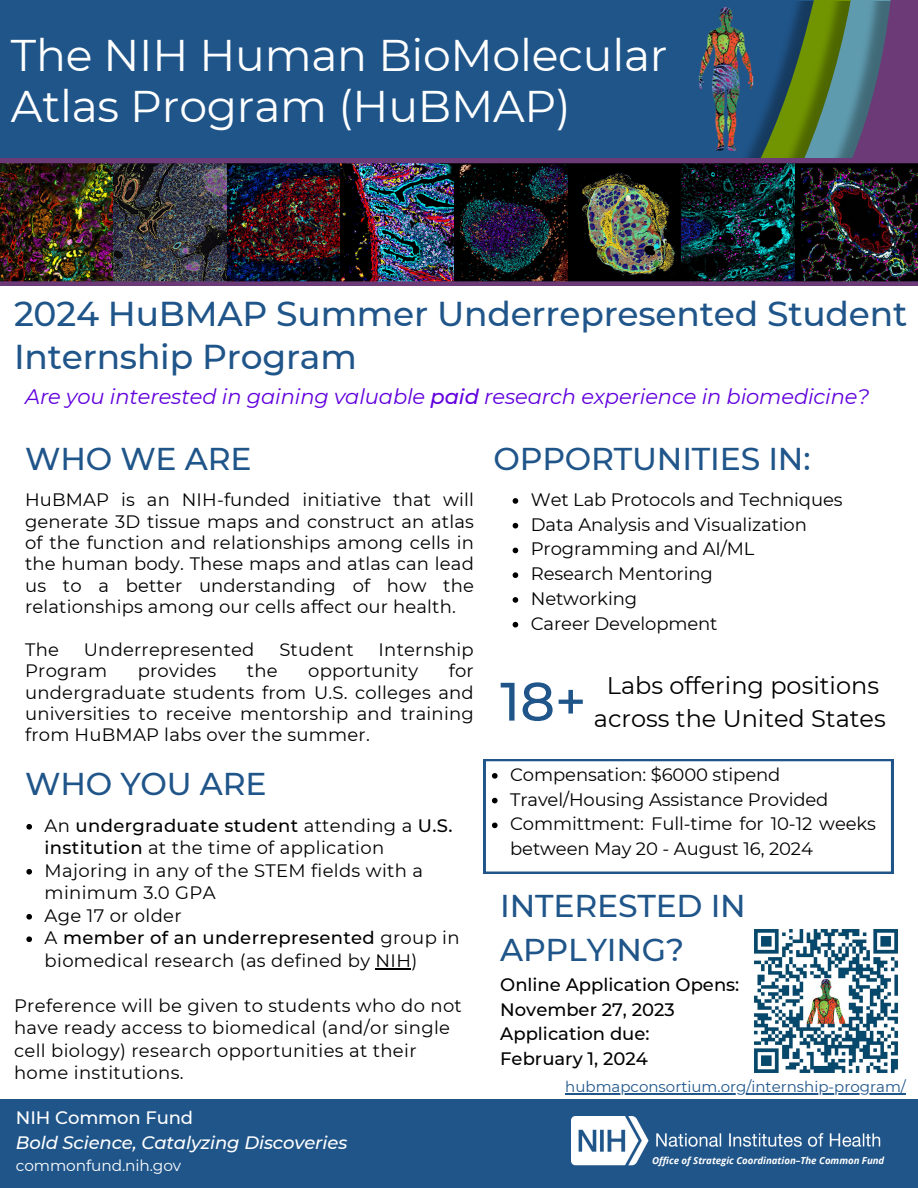
<style>
.page{position:relative;width:918px;height:1188px;background:#fff}
.page>*{position:absolute;margin:0;border:0;box-sizing:border-box;transform-origin:0 0}
.t1{font:500 54px "Montserrat";color:#20558a}
.t2{font:44.25px/50.7px "Montserrat";letter-spacing:-.005em;color:#fff}
.t3{font:500 34.5px/42.8px "Montserrat";letter-spacing:-.005em;color:#20558a}
.t4{font:500 31.5px/43.8px "Montserrat";letter-spacing:-.005em;color:#20558a}
.t5{font:24px/32.7px "Montserrat";color:#000;text-align:center}
.t6{font:italic 21px "Montserrat";letter-spacing:-.005em;color:#6100dd}
.t7{font:18px/21.3px "Montserrat";letter-spacing:.015em;color:#000}
.t8{font:18px/24.8px "Montserrat";letter-spacing:-.005em;color:#000}
.t9{font:500 18px/22.5px "Montserrat";letter-spacing:.02em;color:#000}
.t10{font:500 18px/24.8px "Montserrat";color:#000}
.t11{font:italic 500 18px "Montserrat";letter-spacing:-.005em;color:#fff}
.t12{font:500 18px "Montserrat";letter-spacing:-.005em;color:#fff}
.t13{font:15.3px "Montserrat";letter-spacing:-.005em;color:#fff}
.t14{font:15px "Montserrat";color:#20558a}
.t15{font:italic 700 9.6px "Open Sans";letter-spacing:-.005em;color:#fff}
.s1{font-weight:500}
.s2{font-weight:400}
</style>
<div class="page">
<div style="left:0;top:0;width:844px;height:226px;background:#20558a"></div>
<div style="left:0;top:1099px;width:918px;height:89px;background:#20558a"></div>
<svg style="left:702px;top:115px;width:62px;height:44px"></svg>
<img style="left:764px;top:61px;width:18px;height:98px">
<svg style="left:782px;top:0;width:136px;height:159px;background:#5b6962"></svg>
<img style="left:698px;top:7px;width:56px;height:150px">
<img style="left:754px;top:929px;width:144px;height:144px">
<svg style="left:484px;top:759px;width:409px;height:115px"></svg>
<img style="left:0;top:159px;width:918px;height:127px">
<img style="left:572px;top:1116px;width:309px;height:50px">
<div style="left:652px;top:1149px;width:253px;height:27px;background:#20558a"></div>
<svg style="left:26px;top:824px;width:6px;height:6px"></svg>
<svg style="left:26px;top:869px;width:6px;height:6px"></svg>
<svg style="left:26px;top:914px;width:6px;height:6px"></svg>
<svg style="left:26px;top:936px;width:6px;height:6px"></svg>
<hr style="left:376px;top:968px;width:35px;height:1px;background:#000">
<hr style="left:565px;top:1093px;width:341px;height:1px;background:#20558a">
<svg style="left:513px;top:498px;width:5px;height:6px"></svg>
<svg style="left:513px;top:523px;width:5px;height:5px"></svg>
<svg style="left:513px;top:548px;width:5px;height:5px"></svg>
<svg style="left:513px;top:572px;width:5px;height:6px"></svg>
<svg style="left:513px;top:597px;width:5px;height:6px"></svg>
<svg style="left:513px;top:622px;width:5px;height:5px"></svg>
<svg style="left:492px;top:773px;width:6px;height:6px"></svg>
<svg style="left:492px;top:798px;width:6px;height:5px"></svg>
<svg style="left:492px;top:823px;width:6px;height:5px"></svg>
<p class="t2" style="left:11px;top:30px;width:658px">The NIH Human BioMolecular<br>Atlas Program (HuBMAP)</p>
<p class="t3" style="left:14px;top:292px;width:895px">2024 HuBMAP Summer Underrepresented Student<br>Internship Program</p>
<p class="t6" style="left:25px;top:384px;width:846px">Are you interested in gaining valuable <span class="s1">paid</span> research experience in biomedicine?</p>
<p class="t4" style="left:25px;top:436px;width:228px">WHO WE ARE</p>
<p class="t7" style="left:25px;top:489px;width:450px;text-align:justify">HuBMAP is an NIH-funded initiative that will generate 3D tissue maps and construct an atlas of the function and relationships among cells in the human body. These maps and atlas can lead us to a better understanding of how the relationships among our cells affect our health.</p>
<p class="t7" style="left:25px;top:639px;width:35px">The</p>
<p class="t7" style="left:84px;top:639px;width:172px">Underrepresented</p>
<p class="t7" style="left:279px;top:639px;width:76px">Student</p>
<p class="t7" style="left:379px;top:639px;width:97px">Internship</p>
<p class="t7" style="left:25px;top:660px;width:84px">Program</p>
<p class="t7" style="left:138px;top:660px;width:80px">provides</p>
<p class="t7" style="left:247px;top:660px;width:32px">the</p>
<p class="t7" style="left:308px;top:660px;width:111px">opportunity</p>
<p class="t4" style="left:494px;top:436px;width:318px">OPPORTUNITIES IN:</p>
<p class="t8" style="left:531px;top:487px;width:313px">Wet Lab Protocols and Techniques</p>
<p class="t8" style="left:531px;top:512px;width:278px">Data Analysis and Visualization</p>
<p class="t8" style="left:531px;top:537px;width:225px">Programming and AI/ML</p>
<p class="t8" style="left:531px;top:561px;width:184px">Research Mentoring</p>
<p class="t8" style="left:531px;top:586px;width:108px">Networking</p>
<p class="t8" style="left:531px;top:611px;width:188px">Career Development</p>
<p class="t7" style="left:25px;top:660px;width:450px;text-align:justify;text-indent:424px">for undergraduate students from U.S. colleges and universities to receive mentorship and training from HuBMAP labs over the summer.</p>
<p class="t1" style="left:500px;top:668px;width:88px">18+</p>
<p class="t5" style="left:594px;top:669px;width:293px">Labs offering positions across the United States</p>
<p class="t4" style="left:25px;top:762px;width:243px">WHO YOU ARE</p>
<p class="t9" style="left:45px;top:814px;width:409px"><span class="s2">An</span> undergraduate student <span class="s2">attending a</span> U.S. institution <span class="s2">at the time of application</span></p>
<p class="t7" style="left:45px;top:859px;width:380px;line-height:22.5px">Majoring in any of the STEM fields with a minimum 3.0 GPA</p>
<p class="t7" style="left:45px;top:905px;width:139px">Age 17 or older</p>
<p class="t7" style="left:45px;top:927px;width:417px;line-height:22.5px">A <span class="s1">member of an underrepresented</span> group in biomedical research (as defined by NIH)</p>
<p class="t7" style="left:14px;top:994px;width:449px;line-height:22.5px">Preference will be given to students who do not have ready access to biomedical (and/or single cell biology) research opportunities at their home institutions.</p>
<p class="t12" style="left:16px;top:1107px;width:179px">NIH Common Fund</p>
<p class="t11" style="left:16px;top:1132px;width:333px">Bold Science, Catalyzing Discoveries</p>
<p class="t13" style="left:16px;top:1156px;width:167px">commonfund.nih.gov</p>
<p class="t8" style="left:510px;top:762px;width:272px">Compensation: $6000 stipend</p>
<p class="t8" style="left:510px;top:787px;width:320px">Travel/Housing Assistance Provided</p>
<p class="t8" style="left:510px;top:812px;width:367px">Committment: Full-time for 10-12 weeks between May 20 - August 16, 2024</p>
<p class="t4" style="left:500px;top:884px;width:247px">INTERESTED IN<br>APPLYING?</p>
<p class="t10" style="left:500px;top:972px;width:241px">Online Application Opens:<br>November 27, 2023</p>
<p class="t10" style="left:500px;top:1022px;width:151px">Application due:</p>
<p class="t10" style="left:500px;top:1046px;width:149px">February 1, 2024</p>
<p class="t14" style="left:565px;top:1077px;width:342px">hubmapconsortium.org/internship-program/</p>
<p class="t15" style="left:652px;top:1154px;width:234px">Office of Strategic Coordination–The Common Fund</p>
</div>
